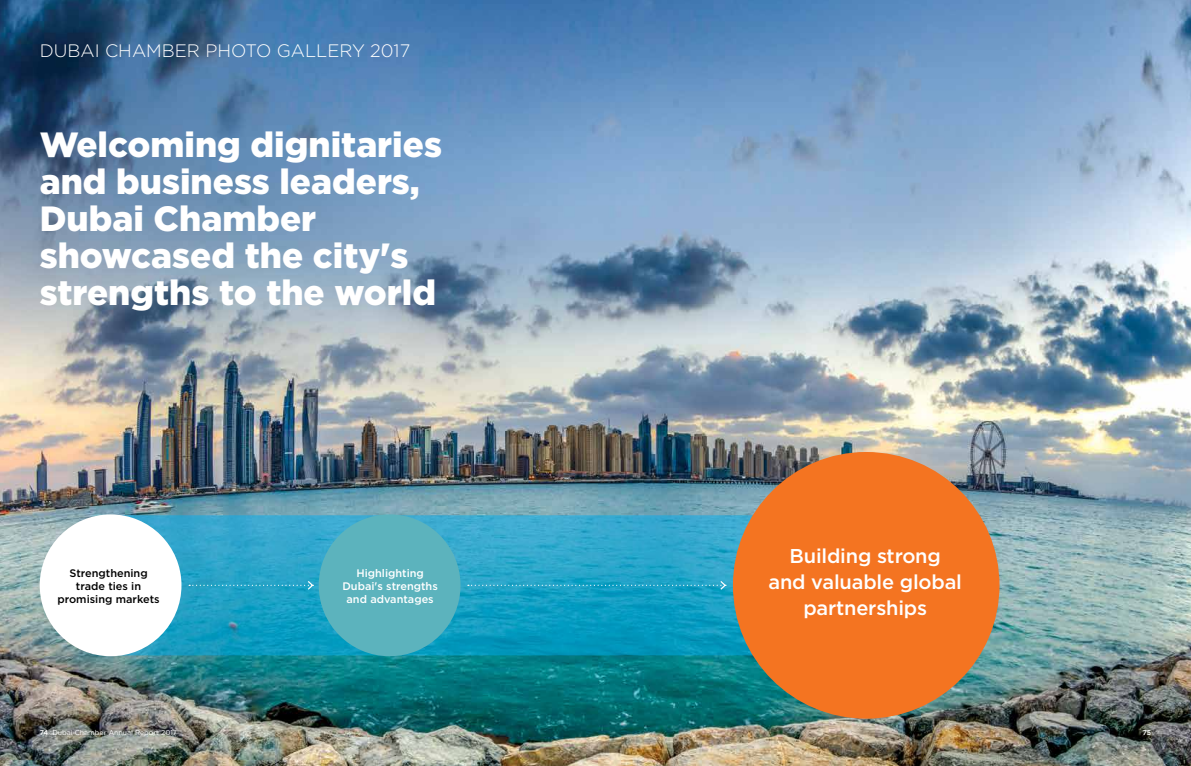
<style>
.page{position:relative;width:1191px;height:766px;background:#fff}
.page>*{position:absolute;margin:0;border:0;box-sizing:border-box;transform-origin:0 0}
.t1{font:900 35px/37px "Gotham";color:#fff}
.t2{font:500 20px/26px "Gotham";letter-spacing:-.01em;color:#fff;text-align:center}
.t3{font:300 18px "Gotham";color:#fff}
.t4{font:500 10.9px/13.1px "Gotham";color:#fff;text-align:center}
.t5{font:500 10.9px/13.1px "Gotham";color:#000;text-align:center}
.t6{font:7px "Gotham";color:#fff}
.t7{font:500 7px "Gotham";color:#fff}
.s1{font-weight:500}
</style>
<div class="page">
<img style="left:0;top:0;width:1191px;height:765px">
<svg style="left:125px;top:515px;width:628px;height:140px;background:#20a1c6"></svg>
<div style="left:733px;top:452px;width:266px;height:266px;background:#f47421;border-radius:50%"></div>
<div style="left:40px;top:514px;width:141px;height:142px;background:#fff;border-radius:50%"></div>
<div style="left:319px;top:514px;width:141px;height:142px;background:#5cb3bd;border-radius:50%"></div>
<svg style="left:189px;top:579px;width:125px;height:11px"></svg>
<svg style="left:468px;top:579px;width:259px;height:11px;background:#24a5c8"></svg>
<p class="t3" style="left:40px;top:39px;width:372px">DUBAI CHAMBER PHOTO GALLERY 2017</p>
<p class="t1" style="left:40px;top:126px;width:404px">Welcoming dignitaries and business leaders,<br>Dubai Chamber showcased the city's strengths to the world</p>
<p class="t5" style="left:57px;top:566px;width:104px">Strengthening trade ties in promising markets</p>
<p class="t4" style="left:342px;top:566px;width:97px">Highlighting<br>Dubai's strengths and advantages</p>
<p class="t2" style="left:768px;top:542px;width:195px">Building strong and valuable global partnerships</p>
<p class="t6" style="left:40px;top:727px;width:139px"><span class="s1">74</span> Dubai Chamber Annual Report 2017</p>
<p class="t7" style="left:1142px;top:727px;width:10px">75</p>
</div>
